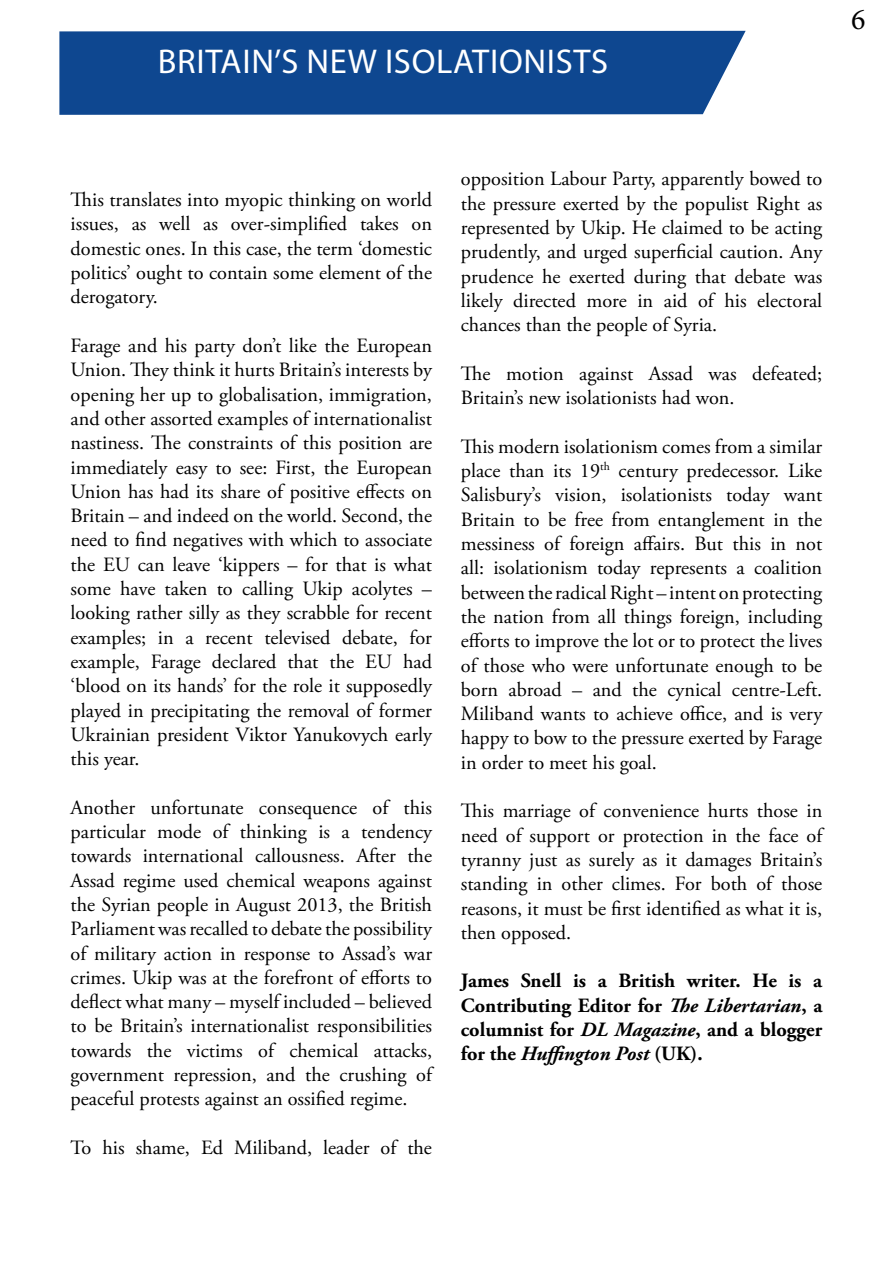
<style>
.page{position:relative;width:893px;height:1263px;background:#fff}
.page>*{position:absolute;margin:0;border:0;box-sizing:border-box;transform-origin:0 0}
.t1{font:34.5px "Myriad Pro";letter-spacing:.02em;color:#fff}
.t2{font:30px "Minion Pro";color:#000}
.t3{font:20.25px/24.3px "Adobe Garamond Pro";color:#000;text-align:justify}
.t4{font:700 20.25px/24.3px "Adobe Garamond Pro";color:#000;text-align:justify}
.s1{font-style:italic}
</style>
<div class="page">
<div style="left:59px;top:31px;width:687px;height:84px;background:#0e4790"></div>
<h1 class="t1" style="left:158px;top:40px;width:452px">BRITAIN’S NEW ISOLATIONISTS</h1>
<h2 class="t2" style="left:851px;top:-1px;width:16px">6</h2>
<p class="t3" style="left:71px;top:188px;width:363px">This translates into myopic thinking on world issues, as well as over-simplified takes on domestic ones. In this case, the term ‘domestic politics’ ought to contain some element of the derogatory.</p>
<p class="t3" style="left:71px;top:334px;width:363px">Farage and his party don’t like the European Union. They think it hurts Britain’s interests by opening her up to globalisation, immigration, and other assorted examples of internationalist nastiness. The constraints of this position are immediately easy to see: First, the European Union has had its share of positive effects on Britain – and indeed on the world. Second, the need to find negatives with which to associate the EU can leave ‘kippers – for that is what some have taken to calling Ukip acolytes – looking rather silly as they scrabble for recent examples; in a recent televised debate, for example, Farage declared that the EU had ‘blood on its hands’ for the role it supposedly played in precipitating the removal of former Ukrainian president Viktor Yanukovych early this year.</p>
<p class="t3" style="left:71px;top:796px;width:363px">Another unfortunate consequence of this particular mode of thinking is a tendency towards international callousness. After the Assad regime used chemical weapons against the Syrian people in August 2013, the British Parliament was recalled to debate the possibility of military action in response to Assad’s war crimes. Ukip was at the forefront of efforts to deflect what many – myself included – believed to be Britain’s internationalist responsibilities towards the victims of chemical attacks, government repression, and the crushing of peaceful protests against an ossified regime.</p>
<p class="t3" style="left:71px;top:1136px;width:363px">To his shame, Ed Miliband, leader of the</p>
<p class="t3" style="left:461px;top:168px;width:363px">opposition Labour Party, apparently bowed to the pressure exerted by the populist Right as represented by Ukip. He claimed to be acting prudently, and urged superficial caution. Any prudence he exerted during that debate was likely directed more in aid of his electoral chances than the people of Syria.</p>
<p class="t3" style="left:461px;top:362px;width:363px">The motion against Assad was defeated;<br>Britain’s new isolationists had won.</p>
<p class="t3" style="left:461px;top:435px;width:363px">This modern isolationism comes from a similar place than its 19<sup>th</sup> century predecessor. Like Salisbury’s vision, isolationists today want Britain to be free from entanglement in the messiness of foreign affairs. But this in not all: isolationism today represents a coalition between the radical Right – intent on protecting the nation from all things foreign, including efforts to improve the lot or to protect the lives of those who were unfortunate enough to be born abroad – and the cynical centre-Left.<br>Miliband wants to achieve office, and is very happy to bow to the pressure exerted by Farage in order to meet his goal.</p>
<p class="t3" style="left:461px;top:799px;width:363px">This marriage of convenience hurts those in need of support or protection in the face of tyranny just as surely as it damages Britain’s standing in other climes. For both of those reasons, it must be first identified as what it is, then opposed.</p>
<p class="t4" style="left:461px;top:969px;width:363px">James Snell is a British writer. He is a Contributing Editor for <span class="s1">The Libertarian</span>, a columnist for <span class="s1">DL Magazine</span>, and a blogger for the <span class="s1">Huffington Post</span> (UK).</p>
</div>
